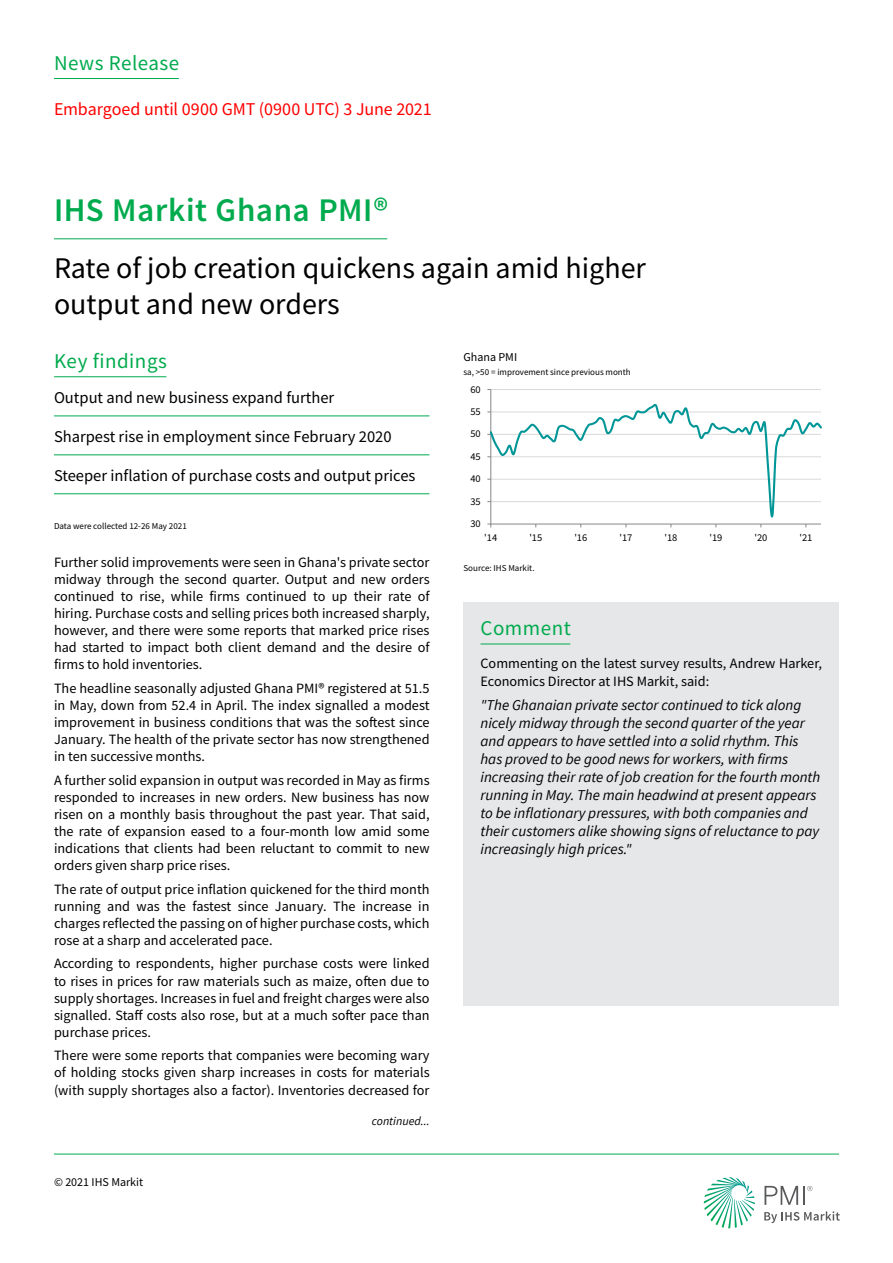
<style>
.page{position:relative;width:893px;height:1263px;background:#fff}
.page>*{position:absolute;margin:0;border:0;box-sizing:border-box;transform-origin:0 0}
.t1{font:600 33px "Source Sans Pro";letter-spacing:.015em;color:#00ab4e}
.t2{font:30px/36px "Source Sans Pro";color:#000}
.t3{font:21px "Source Sans Pro";letter-spacing:.025em;color:#00ab4e}
.t4{font:18px "Source Sans Pro";letter-spacing:-.005em;color:#f00}
.t5{font:16.5px "Source Sans Pro";color:#000}
.t6{font:italic 15px/18px "Source Sans Pro";color:#000}
.t7{font:14.25px/17.1px "Source Sans Pro";color:#000;text-align:justify}
.t8{font:12px "Source Sans Pro";color:#000}
.t9{font:italic 12px "Source Sans Pro";color:#000}
.t10{font:10.35px "Source Sans Pro";letter-spacing:-.005em;color:#000}
.t11{font:9px "Source Sans Pro";color:#000}
</style>
<div class="page">
<svg style="left:704px;top:1177px;width:51px;height:51px"></svg>
<svg style="left:764px;top:1211px;width:76px;height:12px"></svg>
<svg style="left:764px;top:1186px;width:48px;height:19px"></svg>
<hr style="left:54px;top:1154px;width:785px;height:1px;background:#00ab4e">
<hr style="left:54px;top:416px;width:375px;height:1px;background:#00ab4e">
<hr style="left:54px;top:455px;width:375px;height:1px;background:#00ab4e">
<hr style="left:54px;top:493px;width:375px;height:1px;background:#00ab4e">
<hr style="left:491px;top:389px;width:330px;height:1px;background:#d9d9d9">
<hr style="left:490px;top:389px;width:1px;height:135px;background:#868686">
<svg style="left:487px;top:404px;width:335px;height:123px"></svg>
<hr style="left:54px;top:376px;width:112px;height:1px;background:#00ab4e">
<hr style="left:54px;top:78px;width:125px;height:1px;background:#00ab4e">
<hr style="left:54px;top:238px;width:333px;height:1px;background:#00ab4e">
<div style="left:463px;top:602px;width:376px;height:56px;background:#e6e7e8"></div>
<hr style="left:480px;top:644px;width:90px;height:1px;background:#00ab4e">
<div style="left:463px;top:658px;width:376px;height:348px;background:#e6e7e8"></div>
<h3 class="t3" style="left:54px;top:49px;width:127px">News Release</h3>
<p class="t4" style="left:54px;top:98px;width:379px">Embargoed until 0900 GMT (0900 UTC) 3 June 2021</p>
<h1 class="t1" style="left:54px;top:190px;width:336px">IHS Markit Ghana PMI®</h1>
<h2 class="t2" style="left:54px;top:250px;width:593px">Rate of job creation quickens again amid higher output and new orders</h2>
<h3 class="t3" style="left:54px;top:348px;width:114px">Key findings</h3>
<p class="t8" style="left:463px;top:350px;width:55px">Ghana PMI</p>
<p class="t11" style="left:463px;top:366px;width:169px">sa, &gt;50 = improvement since previous month</p>
<p class="t5" style="left:54px;top:387px;width:282px">Output and new business expand further</p>
<p class="t5" style="left:54px;top:426px;width:339px">Sharpest rise in employment since February 2020</p>
<p class="t5" style="left:54px;top:465px;width:363px">Steeper inflation of purchase costs and output prices</p>
<p class="t11" style="left:54px;top:520px;width:134px">Data were collected 12-26 May 2021</p>
<p class="t7" style="left:54px;top:553px;width:377px">Further solid improvements were seen in Ghana's private sector midway through the second quarter. Output and new orders continued to rise, while firms continued to up their rate of hiring. Purchase costs and selling prices both increased sharply, however, and there were some reports that marked price rises had started to impact both client demand and the desire of firms to hold inventories.</p>
<p class="t7" style="left:54px;top:679px;width:377px">The headline seasonally adjusted Ghana PMI® registered at 51.5 in May, down from 52.4 in April. The index signalled a modest improvement in business conditions that was the softest since January. The health of the private sector has now strengthened in ten successive months.</p>
<p class="t7" style="left:54px;top:771px;width:377px">A further solid expansion in output was recorded in May as firms responded to increases in new orders. New business has now risen on a monthly basis throughout the past year. That said, the rate of expansion eased to a four-month low amid some indications that clients had been reluctant to commit to new orders given sharp price rises.</p>
<p class="t7" style="left:54px;top:880px;width:377px">The rate of output price inflation quickened for the third month running and was the fastest since January. The increase in charges reflected the passing on of higher purchase costs, which rose at a sharp and accelerated pace.</p>
<p class="t7" style="left:54px;top:955px;width:377px">According to respondents, higher purchase costs were linked to rises in prices for raw materials such as maize, often due to supply shortages. Increases in fuel and freight charges were also signalled. Staff costs also rose, but at a much softer pace than purchase prices.</p>
<p class="t7" style="left:54px;top:1047px;width:377px">There were some reports that companies were becoming wary of holding stocks given sharp increases in costs for materials (with supply shortages also a factor). Inventories decreased for</p>
<p class="t8" style="left:54px;top:1175px;width:91px">© 2021 IHS Markit</p>
<p class="t9" style="left:372px;top:1113px;width:59px">continued...</p>
<p class="t10" style="left:470px;top:383px;width:12px">60</p>
<p class="t10" style="left:470px;top:405px;width:12px">55</p>
<p class="t10" style="left:470px;top:428px;width:12px">50</p>
<p class="t10" style="left:470px;top:450px;width:12px">45</p>
<p class="t10" style="left:470px;top:472px;width:12px">40</p>
<p class="t10" style="left:470px;top:495px;width:12px">35</p>
<p class="t10" style="left:470px;top:517px;width:12px">30</p>
<p class="t10" style="left:484px;top:531px;width:15px">'14</p>
<p class="t10" style="left:529px;top:531px;width:15px">'15</p>
<p class="t10" style="left:574px;top:531px;width:15px">'16</p>
<p class="t10" style="left:619px;top:531px;width:15px">'17</p>
<p class="t10" style="left:664px;top:531px;width:15px">'18</p>
<p class="t10" style="left:709px;top:531px;width:15px">'19</p>
<p class="t10" style="left:754px;top:531px;width:15px">'20</p>
<p class="t10" style="left:799px;top:531px;width:15px">'21</p>
<p class="t11" style="left:463px;top:562px;width:73px">Source: IHS Markit.</p>
<h3 class="t3" style="left:480px;top:615px;width:92px">Comment</h3>
<p class="t7" style="left:480px;top:655px;width:343px">Commenting on the latest survey results, Andrew Harker,<br>Economics Director at IHS Markit, said:</p>
<p class="t6" style="left:480px;top:696px;width:341px">"The Ghanaian private sector continued to tick along nicely midway through the second quarter of the year and appears to have settled into a solid rhythm. This has proved to be good news for workers, with firms increasing their rate of job creation for the fourth month running in May. The main headwind at present appears to be inflationary pressures, with both companies and their customers alike showing signs of reluctance to pay increasingly high prices."</p>
</div>
